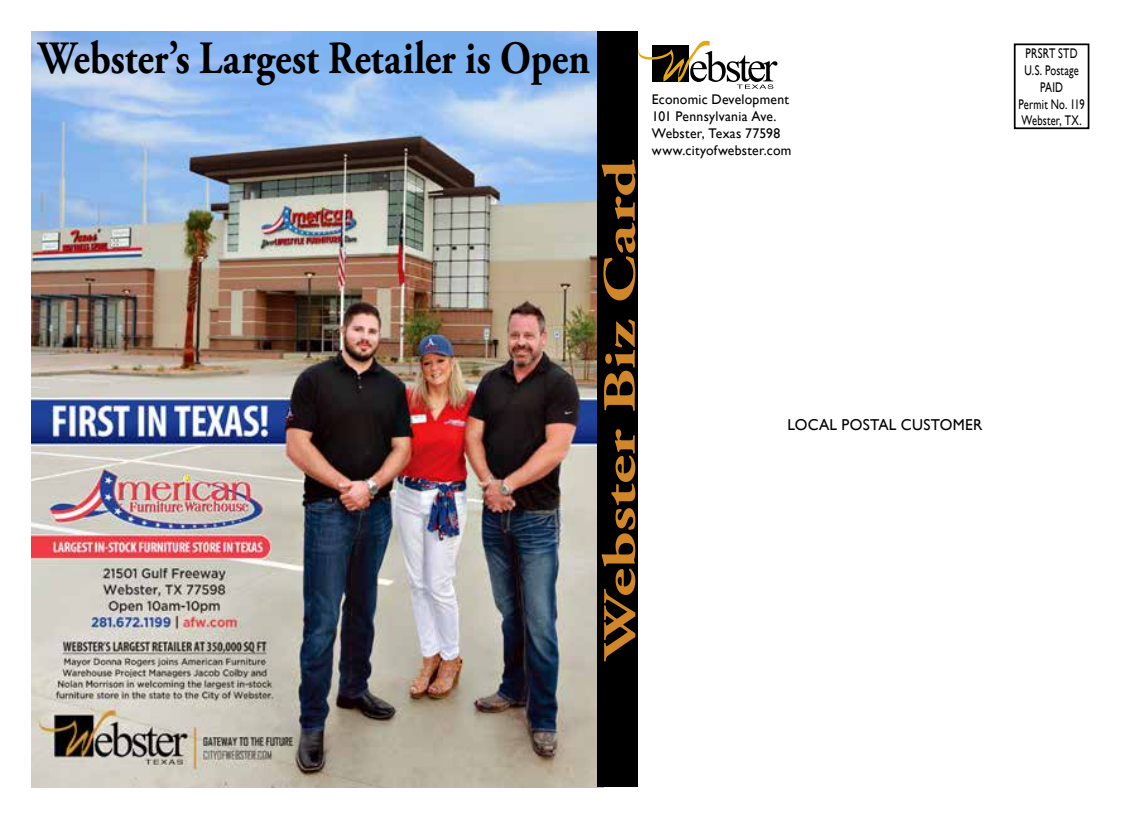
<style>
.page{position:relative;width:1134px;height:819px;background:#fff}
.page>*{position:absolute;margin:0;border:0;box-sizing:border-box;transform-origin:0 0}
.t1{font:700 46.2px "Adobe Garamond Pro";color:#000;scale:.85 1}
.t2{font:700 46.2px "Adobe Garamond Pro";color:#d18629;scale:1.5 1}
.t3{font:15.75px "Gill Sans";letter-spacing:.02em;color:#000}
.t4{font:14px/16.8px "Gill Sans";letter-spacing:.02em;color:#000}
.t5{font:14px/16.8px "Gill Sans";letter-spacing:.02em;color:#000;text-align:center;scale:.75 1}
</style>
<div class="page">
<img style="left:32px;top:32px;width:565px;height:756px">
<div style="left:1014px;top:43px;width:75px;height:86px;border:2px solid #000"></div>
<svg style="left:638px;top:40px;width:140px;height:49px"></svg>
<div style="left:597px;top:32px;width:41px;height:756px;background:#000"></div>
<h1 class="t1" style="left:38px;top:31px;width:650px">Webster’s Largest Retailer is Open</h1>
<h1 class="t2" style="left:593px;top:659px;width:335px;rotate:-90deg">Webster Biz Card</h1>
<p class="t4" style="left:652px;top:92px;width:141px">Economic Development<br>101 Pennsylvania Ave.<br>Webster, Texas 77598 www.cityofwebster.com</p>
<p class="t3" style="left:788px;top:416px;width:197px">LOCAL POSTAL CUSTOMER</p>
<p class="t5" style="left:1019px;top:45px;width:90px">PRSRT STD<br>U.S. Postage<br>PAID<br>Permit No. 119<br>Webster, TX.</p>
</div>
